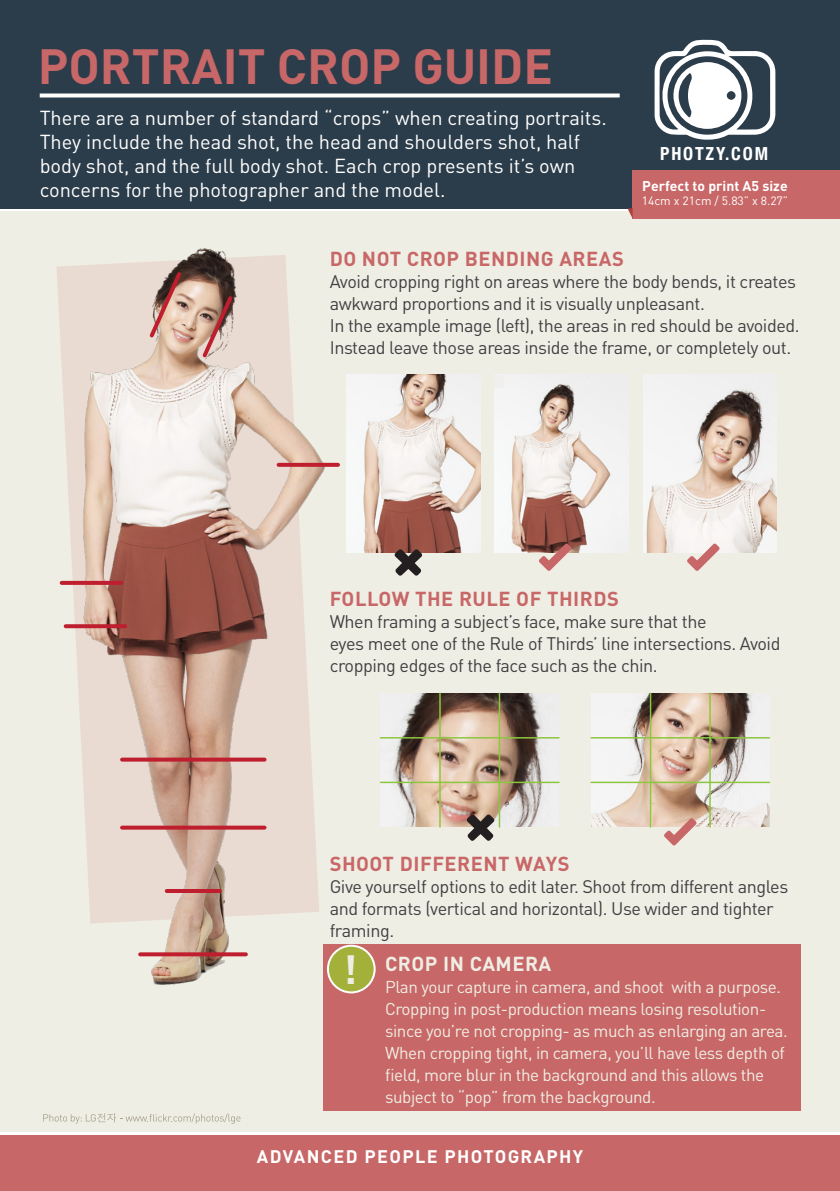
<style>
.page{position:relative;width:840px;height:1191px;background:#fff}
.page>*{position:absolute;margin:0;border:0;box-sizing:border-box;transform-origin:0 0}
.t1{font:700 48.8px "DIN Pro";color:#c86767}
.t2{font:700 40.4px "DIN Pro";color:#efeee4}
.t3{font:20px/24px "DIN Pro";color:#fff}
.t4{font:700 20px "DIN Pro";letter-spacing:.025em;color:#c86767}
.t5{font:700 20px "DIN Pro";letter-spacing:.025em;color:#efeee4}
.t6{font:18px/22px "DIN Pro";letter-spacing:-.025em;color:#414042}
.t7{font:700 18px "DIN Pro";letter-spacing:.075em;color:#fff}
.t8{font:700 condensed 18px "Helvetica Neue";letter-spacing:.1em;color:#fff}
.t9{font:17px/22px "DIN Pro";letter-spacing:-.025em;color:#efeee4}
.t10{font:700 14px "DIN Pro";color:#fff}
.t11{font:12px "DIN Pro";color:#fff}
</style>
<div class="page">
<div style="left:0;top:211px;width:839px;height:920px;background:#efeee4"></div>
<div style="left:0;top:0;width:839px;height:208px;background:#2b3c4a"></div>
<div style="left:0;top:1135px;width:839px;height:56px;background:#c86767"></div>
<svg style="left:654px;top:40px;width:121px;height:100px"></svg>
<svg style="left:40px;top:93px;width:579px;height:4px;background:#e4e6e8"></svg>
<div style="left:632px;top:170px;width:207px;height:49px;background:#c86767"></div>
<svg style="left:627px;top:208px;width:5px;height:9px"></svg>
<svg style="left:43px;top:1113px;width:197px;height:10px"></svg>
<div style="left:323px;top:944px;width:477px;height:166px;background:#c86767"></div>
<div style="left:328px;top:945px;width:46px;height:47px;background:#a3b039;border-radius:50%"></div>
<div style="left:327px;top:944px;width:48px;height:49px;border:2px solid #fff;border-radius:50%"></div>
<img style="left:57px;top:248px;width:281px;height:742px">
<svg style="left:146px;top:269px;width:38px;height:72px;background:#c5a196"></svg>
<svg style="left:199px;top:293px;width:36px;height:68px;background:#c29d92"></svg>
<svg style="left:278px;top:463px;width:60px;height:4px"></svg>
<svg style="left:62px;top:581px;width:59px;height:4px"></svg>
<svg style="left:122px;top:757px;width:142px;height:4px"></svg>
<svg style="left:122px;top:825px;width:142px;height:4px"></svg>
<hr style="left:167px;top:889px;width:53px;height:4px;background:#be1e2d">
<svg style="left:140px;top:952px;width:106px;height:4px"></svg>
<svg style="left:66px;top:624px;width:59px;height:4px"></svg>
<img style="left:346px;top:374px;width:134px;height:179px">
<img style="left:494px;top:374px;width:134px;height:179px">
<div style="left:494px;top:375px;width:10px;height:12px;background:#f1efed"></div>
<img style="left:643px;top:374px;width:133px;height:179px">
<img style="left:380px;top:693px;width:178px;height:134px">
<hr style="left:439px;top:693px;width:1px;height:134px;background:#8dc63f">
<hr style="left:498px;top:693px;width:2px;height:134px;background:#8dc63f">
<hr style="left:380px;top:781px;width:178px;height:2px;background:#8dc63f">
<hr style="left:380px;top:737px;width:178px;height:1px;background:#8dc63f">
<img style="left:590px;top:693px;width:179px;height:134px">
<hr style="left:649px;top:693px;width:2px;height:134px;background:#8dc63f">
<hr style="left:708px;top:693px;width:2px;height:134px;background:#8dc63f">
<hr style="left:590px;top:781px;width:179px;height:2px;background:#8dc63f">
<hr style="left:590px;top:737px;width:179px;height:1px;background:#8dc63f">
<svg style="left:394px;top:549px;width:28px;height:26px"></svg>
<svg style="left:466px;top:814px;width:28px;height:27px"></svg>
<svg style="left:538px;top:543px;width:33px;height:28px"></svg>
<svg style="left:686px;top:543px;width:33px;height:28px"></svg>
<svg style="left:663px;top:818px;width:33px;height:27px"></svg>
<h1 class="t1" style="left:38px;top:33px;width:516px">PORTRAIT CROP GUIDE</h1>
<p class="t3" style="left:40px;top:105px;width:568px">There are a number of standard “crops” when creating portraits.<br>They include the head shot, the head and shoulders shot, half body shot, and the full body shot. Each crop presents it’s own concerns for the photographer and the model.</p>
<p class="t8" style="left:659px;top:142px;width:109px">PHOTZY.COM</p>
<p class="t10" style="left:642px;top:176px;width:147px">Perfect to print A5 size</p>
<p class="t11" style="left:641px;top:193px;width:148px">14cm x 21cm / 5.83” x 8.27”</p>
<p class="t4" style="left:329px;top:245px;width:295px">DO NOT CROP BENDING AREAS</p>
<p class="t6" style="left:329px;top:270px;width:471px">Avoid cropping right on areas where the body bends, it creates awkward proportions and it is visually unpleasant.<br>In the example image (left), the areas in red should be avoided.<br>Instead leave those areas inside the frame, or completely out.</p>
<p class="t4" style="left:329px;top:585px;width:290px">FOLLOW THE RULE OF THIRDS</p>
<p class="t6" style="left:329px;top:609px;width:452px">When framing a subject’s face, make sure that the<br>eyes meet one of the Rule of Thirds’ line intersections. Avoid cropping edges of the face such as the chin.</p>
<p class="t4" style="left:329px;top:850px;width:241px">SHOOT DIFFERENT WAYS</p>
<p class="t6" style="left:329px;top:874px;width:460px">Give yourself options to edit later. Shoot from different angles and formats (vertical and horizontal). Use wider and tighter framing.</p>
<p class="t5" style="left:385px;top:950px;width:168px">CROP IN CAMERA</p>
<p class="t9" style="left:385px;top:975px;width:404px">Plan your capture in camera, and shoot with a purpose.<br>Cropping in post-production means losing resolution&shy;since you’re not cropping- as much as enlarging an area.<br>When cropping tight, in camera, you’ll have less depth of field, more blur in the background and this allows the subject to “pop” from the background.</p>
<h2 class="t2" style="left:343px;top:942px;width:15px">!</h2>
<p class="t7" style="left:257px;top:1144px;width:327px">ADVANCED PEOPLE PHOTOGRAPHY</p>
</div>
